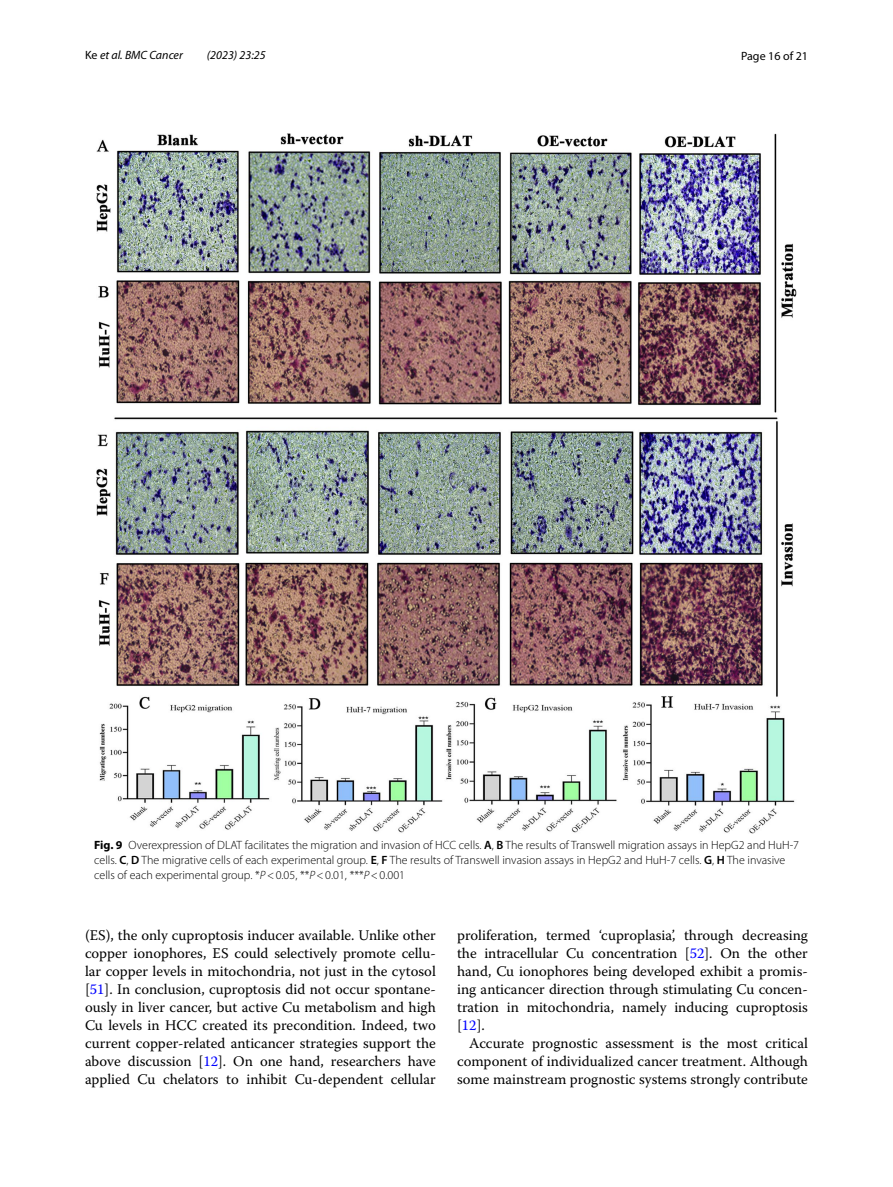
<style>
.page{position:relative;width:893px;height:1187px;background:#fff}
.page>*{position:absolute;margin:0;border:0;box-sizing:border-box;transform-origin:0 0}
.t1{font:14.7px/18px "Warnock Pro";color:#000;text-align:justify}
.t2{font:300 12px/15px "Myriad Pro";color:#000}
.t3{font:italic 12px "Myriad Pro";color:#000}
.t4{font:12px "Myriad Pro";color:#000}
.s1{font-style:normal}
.s2{font-weight:700}
.s3{font-weight:600}
.s4{font-style:italic}
.s5{color:#00f}
</style>
<div class="page">
<img style="left:96px;top:133px;width:701px;height:700px">
<p class="t3" style="left:85px;top:48px;width:99px"><span class="s1">Ke</span> et al. BMC Cancer</p>
<p class="t3" style="left:207px;top:48px;width:60px">(2023) 23:25</p>
<p class="t4" style="left:741px;top:48px;width:68px">Page 16 of 21</p>
<p class="t2" style="left:94px;top:837px;width:706px"><span class="s2">Fig. 9</span> Overexpression of DLAT facilitates the migration and invasion of HCC cells. <span class="s3">A</span>, <span class="s3">B</span> The results of Transwell migration assays in HepG2 and HuH-7 cells. <span class="s3">C</span>, <span class="s3">D</span> The migrative cells of each experimental group. <span class="s3">E</span>, <span class="s3">F</span> The results of Transwell invasion assays in HepG2 and HuH-7 cells. <span class="s3">G</span>, <span class="s3">H</span> The invasive cells of each experimental group. *<span class="s4">P</span>&lt;0.05, **<span class="s4">P</span>&lt;0.01, ***<span class="s4">P</span>&lt;0.001</p>
<p class="t1" style="left:85px;top:925px;width:352px">(ES), the only cuproptosis inducer available. Unlike other copper ionophores, ES could selectively promote cellu&shy;lar copper levels in mitochondria, not just in the cytosol [<span class="s5">51</span>]. In conclusion, cuproptosis did not occur spontane&shy;ously in liver cancer, but active Cu metabolism and high Cu levels in HCC created its precondition. Indeed, two current copper-related anticancer strategies support the above discussion [<span class="s5">12</span>]. On one hand, researchers have applied Cu chelators to inhibit Cu-dependent cellular</p>
<p class="t1" style="left:457px;top:925px;width:352px">proliferation, termed ‘cuproplasia’, through decreasing the intracellular Cu concentration [<span class="s5">52</span>]. On the other hand, Cu ionophores being developed exhibit a promis&shy;ing anticancer direction through stimulating Cu concen&shy;tration in mitochondria, namely inducing cuproptosis [<span class="s5">12</span>].</p>
<p class="t1" style="left:457px;top:1033px;width:352px;text-indent:12px">Accurate prognostic assessment is the most critical component of individualized cancer treatment. Although some mainstream prognostic systems strongly contribute</p>
</div>
